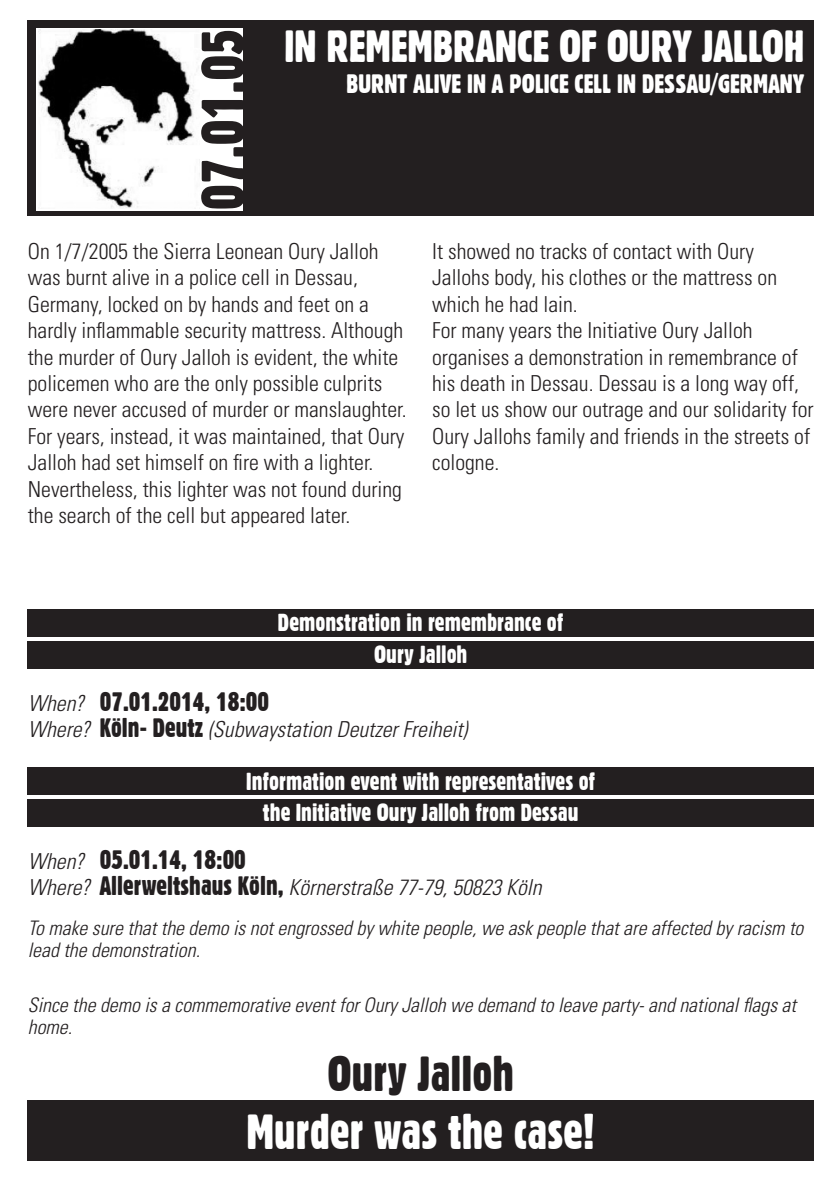
<style>
.page{position:relative;width:840px;height:1191px;background:#fff}
.page>*{position:absolute;margin:0;border:0;box-sizing:border-box;transform-origin:0 0}
.t1{font:58px "Gothic 821 Condensed BT";color:#231f20}
.t2{font:48px "Gothic 821 Condensed BT";color:#fff}
.t3{font:48px "Gothic 821 Condensed BT";color:#231f20}
.t4{font:44px "Gothic 821 Condensed BT";color:#fff}
.t5{font:26px "Gothic 821 Condensed BT";color:#231f20}
.t6{font:26px "Gothic 821 Condensed BT";color:#fff}
.t7{font:24px/31.2px "Gothic 821 Condensed BT";color:#fff;text-align:center}
.t8{font:300 condensed 22px/26.4px "Univers";color:#231f20}
.t9{font:italic 300 condensed 22px "Univers";color:#231f20}
.t10{font:italic 300 condensed 20px/22px "Univers";color:#231f20}
.s1{font-family:"Univers";font-weight:300;font-style:italic;font-stretch:condensed;font-size:22px}
.s2{font-family:"Gothic 821 Condensed BT";font-weight:400;font-style:normal;font-stretch:normal;font-size:26px}
</style>
<div class="page">
<div style="left:28px;top:21px;width:785px;height:195px;background:#231f20"></div>
<div style="left:37px;top:28px;width:206px;height:183px;background:#fff"></div>
<img style="left:38px;top:30px;width:161px;height:178px">
<div style="left:28px;top:1100px;width:785px;height:60px;background:#231f20"></div>
<div style="left:28px;top:767px;width:785px;height:28px;background:#231f20"></div>
<div style="left:28px;top:799px;width:785px;height:28px;background:#231f20"></div>
<div style="left:28px;top:608px;width:785px;height:28px;background:#231f20"></div>
<div style="left:28px;top:640px;width:785px;height:28px;background:#231f20"></div>
<h3 class="t4" style="left:284px;top:19px;width:520px">IN REMEMBRANCE OF OURY JALLOH</h3>
<p class="t6" style="left:346px;top:68px;width:459px">BURNT ALIVE IN A POLICE CELL IN DESSAU/GERMANY</p>
<h1 class="t1" style="left:188px;top:210px;width:183px;rotate:-90deg">07.01.05</h1>
<p class="t8" style="left:28px;top:238px;width:380px">On 1/7/2005 the Sierra Leonean Oury Jalloh was burnt alive in a police cell in Dessau, Germany, locked on by hands and feet on a hardly inflammable security mattress. Although the murder of Oury Jalloh is evident, the white policemen who are the only possible culprits were never accused of murder or manslaughter.<br>For years, instead, it was maintained, that Oury Jalloh had set himself on fire with a lighter.<br>Nevertheless, this lighter was not found during the search of the cell but appeared later.</p>
<p class="t8" style="left:432px;top:238px;width:383px">It showed no tracks of contact with Oury Jallohs body, his clothes or the mattress on which he had lain.<br>For many years the Initiative Oury Jalloh organises a demonstration in remembrance of his death in Dessau. Dessau is a long way off, so let us show our outrage and our solidarity for Oury Jallohs family and friends in the streets of cologne.</p>
<p class="t7" style="left:278px;top:607px;width:287px">Demonstration in remembrance of<br>Oury Jalloh</p>
<p class="t5" style="left:28px;top:685px;width:243px"><span class="s1">When?</span> 07.01.2014, 18:00</p>
<p class="t9" style="left:28px;top:716px;width:441px">Where? <span class="s2">Köln- Deutz</span> (Subwaystation Deutzer Freiheit)</p>
<p class="t7" style="left:246px;top:765px;width:350px">Information event with representatives of the Initiative Oury Jalloh from Dessau</p>
<p class="t5" style="left:28px;top:844px;width:219px"><span class="s1">When?</span> 05.01.14, 18:00</p>
<p class="t9" style="left:28px;top:874px;width:515px">Where? <span class="s2">Allerweltshaus Köln,</span> Körnerstraße 77-79, 50823 Köln</p>
<p class="t10" style="left:28px;top:916px;width:776px">To make sure that the demo is not engrossed by white people, we ask people that are affected by racism to lead the demonstration.</p>
<p class="t10" style="left:28px;top:993px;width:769px">Since the demo is a commemorative event for Oury Jalloh we demand to leave party- and national flags at home.</p>
<h2 class="t3" style="left:327px;top:1045px;width:188px">Oury Jalloh</h2>
<h2 class="t2" style="left:246px;top:1102px;width:350px">Murder was the case!</h2>
</div>
